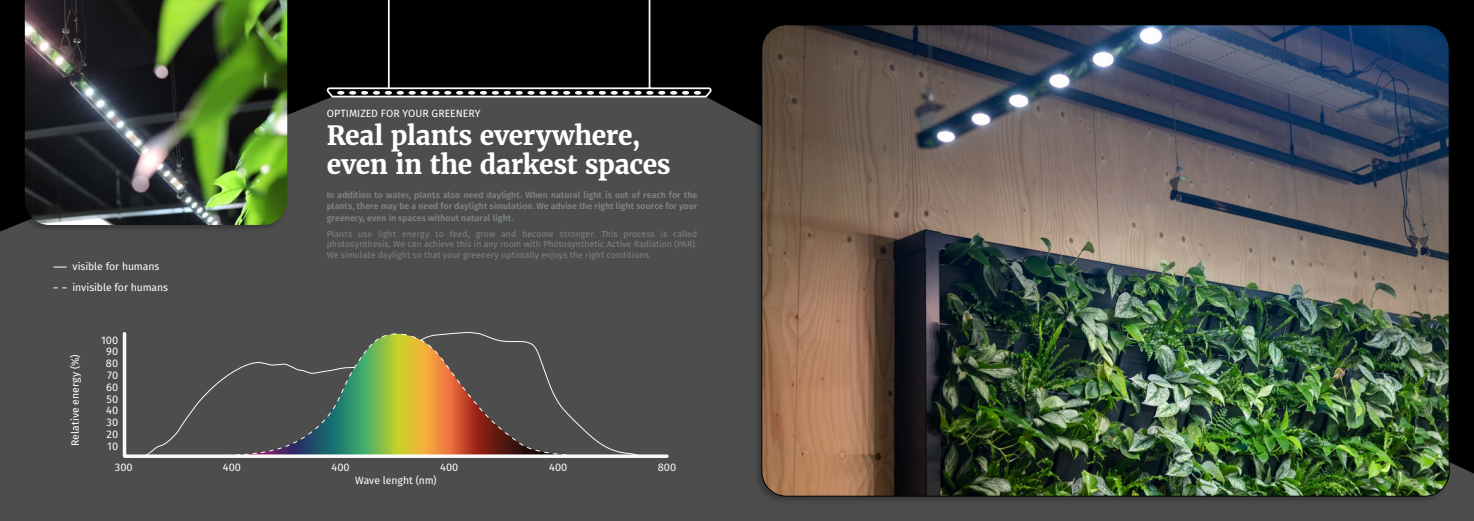
<style>
.page{position:relative;width:1474px;height:521px;background:#fff}
.page>*{position:absolute;margin:0;border:0;box-sizing:border-box;transform-origin:0 0}
.t1{font:700 26.25px/29.8px "Merriweather";letter-spacing:-.01em;color:#fff}
.t2{font:11.03px "Fira Sans";color:#fbfafa}
.t3{font:10.5px "Fira Sans";letter-spacing:-.005em;color:#fff}
.t4{font:8.75px/10.9px "Fira Sans";letter-spacing:.005em;color:#7d8386;text-align:justify}
.t5{font:600 8.75px/11.2px "Fira Sans";letter-spacing:.005em;color:#7d8386;text-align:justify}
</style>
<div class="page">
<div style="left:0;top:0;width:1473px;height:97px;background:#000"></div>
<div style="left:0;top:97px;width:1473px;height:424px;background:#4d4d4e"></div>
<svg style="left:324px;top:0;width:388px;height:99px;background:#0c0c0c"></svg>
<svg style="left:337px;top:91px;width:364px;height:4px"></svg>
<div style="left:753px;top:22px;width:697px;height:482px;background:#000;opacity:.25"></div>
<img style="left:761px;top:25px;width:688px;height:471px">
<div style="left:17px;top:0;width:272px;height:233px;background:#000;opacity:.25"></div>
<img style="left:25px;top:0;width:262px;height:225px">
<svg style="left:121px;top:330px;width:549px;height:130px;background:#656352"></svg>
<svg style="left:53px;top:287px;width:14px;height:1px"></svg>
<svg style="left:53px;top:267px;width:14px;height:1px"></svg>
<p class="t3" style="left:327px;top:105px;width:155px">OPTIMIZED FOR YOUR GREENERY</p>
<p class="t3" style="left:72px;top:259px;width:88px">visible for humans</p>
<p class="t3" style="left:72px;top:279px;width:97px">invisible for humans</p>
<p class="t3" style="left:67px;top:446px;width:93px;rotate:-90deg">Relative energy (%)</p>
<p class="t2" style="left:101px;top:331px;width:19px">100</p>
<p class="t2" style="left:106px;top:343px;width:13px">90</p>
<p class="t2" style="left:106px;top:355px;width:14px">80</p>
<p class="t2" style="left:107px;top:367px;width:13px">70</p>
<p class="t2" style="left:106px;top:379px;width:14px">60</p>
<p class="t2" style="left:106px;top:390px;width:13px">50</p>
<p class="t2" style="left:106px;top:402px;width:14px">40</p>
<p class="t2" style="left:107px;top:414px;width:13px">30</p>
<p class="t2" style="left:107px;top:426px;width:13px">20</p>
<p class="t2" style="left:107px;top:438px;width:12px">10</p>
<h1 class="t1" style="left:327px;top:120px;width:345px">Real plants everywhere, even in the darkest spaces</h1>
<p class="t5" style="left:327px;top:189px;width:372px">In addition to water, plants also need daylight. When natural light is out of reach for the plants, there may be a need for daylight simulation. We advise the right light source for your greenery, even in spaces without natural light.</p>
<p class="t4" style="left:327px;top:228px;width:372px">Plants use light energy to feed, grow and become stronger. This process is called photosynthesis. We can achieve this in any room with Photosynthetic Active Radiation (PAR).<br>We simulate daylight so that your greenery optimally enjoys the right conditions.</p>
<p class="t2" style="left:115px;top:459px;width:19px">300</p>
<p class="t2" style="left:223px;top:459px;width:20px">400</p>
<p class="t2" style="left:331px;top:459px;width:20px">400</p>
<p class="t2" style="left:440px;top:459px;width:20px">400</p>
<p class="t2" style="left:549px;top:459px;width:20px">400</p>
<p class="t2" style="left:657px;top:459px;width:20px">800</p>
<p class="t3" style="left:355px;top:472px;width:83px">Wave lenght (nm)</p>
</div>
